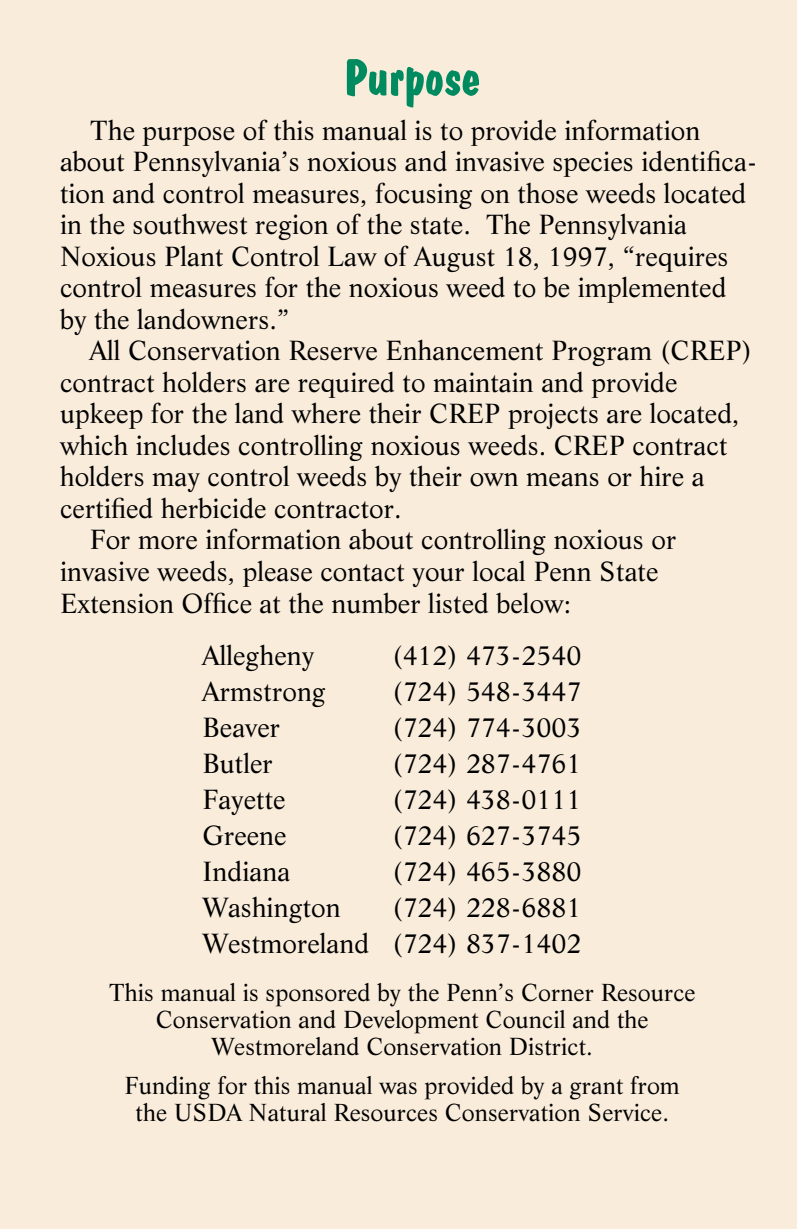
<style>
.page{position:relative;width:797px;height:1229px;background:#fff}
.page>*{position:absolute;margin:0;border:0;box-sizing:border-box;transform-origin:0 0}
.t1{font:51px "Dom Bold BT";color:#008a5f}
.t2{font:27px/31.5px "Life BT";color:#000}
.t3{font:24px/27px "Life BT";color:#000;text-align:center}
</style>
<div class="page">
<div style="left:0;top:0;width:796px;height:1228px;background:#f9ecdb"></div>
<h1 class="t1" style="left:343px;top:46px;width:138px">Purpose</h1>
<p class="t2" style="left:60px;top:113px;width:699px;text-indent:30px">The purpose of this manual is to provide information about Pennsylvania’s noxious and invasive species identifica&shy;tion and control measures, focusing on those weeds located in the southwest region of the state. The Pennsylvania Noxious Plant Control Law of August 18, 1997, “requires control measures for the noxious weed to be implemented by the landowners.”</p>
<p class="t2" style="left:90px;top:334px;width:664px">All Conservation Reserve Enhancement Program (CREP)</p>
<p class="t2" style="left:60px;top:365px;width:619px">contract holders are required to maintain and provide</p>
<p class="t2" style="left:60px;top:397px;width:681px">upkeep for the land where their CREP projects are located,</p>
<p class="t2" style="left:60px;top:428px;width:669px">which includes controlling noxious weeds. CREP contract</p>
<p class="t2" style="left:60px;top:460px;width:646px">holders may control weeds by their own means or hire a</p>
<p class="t2" style="left:60px;top:491px;width:343px">certified herbicide contractor.</p>
<p class="t2" style="left:90px;top:523px;width:588px">For more information about controlling noxious or</p>
<p class="t2" style="left:60px;top:554px;width:600px">invasive weeds, please contact your local Penn State</p>
<p class="t2" style="left:60px;top:586px;width:513px">Extension Office at the number listed below:</p>
<p class="t2" style="left:203px;top:638px;width:113px">Allegheny</p>
<p class="t2" style="left:392px;top:638px;width:191px">(412) 473-2540</p>
<p class="t2" style="left:203px;top:674px;width:125px">Armstrong</p>
<p class="t2" style="left:392px;top:674px;width:191px">(724) 548-3447</p>
<p class="t2" style="left:203px;top:710px;width:79px">Beaver</p>
<p class="t2" style="left:392px;top:710px;width:191px">(724) 774-3003</p>
<p class="t2" style="left:203px;top:746px;width:72px">Butler</p>
<p class="t2" style="left:392px;top:746px;width:191px">(724) 287-4761</p>
<p class="t2" style="left:203px;top:782px;width:85px">Fayette</p>
<p class="t2" style="left:392px;top:782px;width:191px">(724) 438-0111</p>
<p class="t2" style="left:203px;top:818px;width:86px">Greene</p>
<p class="t2" style="left:392px;top:818px;width:191px">(724) 627-3745</p>
<p class="t2" style="left:203px;top:854px;width:89px">Indiana</p>
<p class="t2" style="left:392px;top:854px;width:191px">(724) 465-3880</p>
<p class="t2" style="left:203px;top:890px;width:140px">Washington</p>
<p class="t2" style="left:203px;top:888px;width:380px;line-height:36px;text-align:right">(724) 228-6881<br>Westmoreland (724) 837-1402</p>
<p class="t3" style="left:109px;top:977px;width:588px">This manual is sponsored by the Penn’s Corner Resource<br>Conservation and Development Council and the<br>Westmoreland Conservation District.</p>
<p class="t3" style="left:125px;top:1070px;width:556px">Funding for this manual was provided by a grant from the USDA Natural Resources Conservation Service.</p>
</div>
